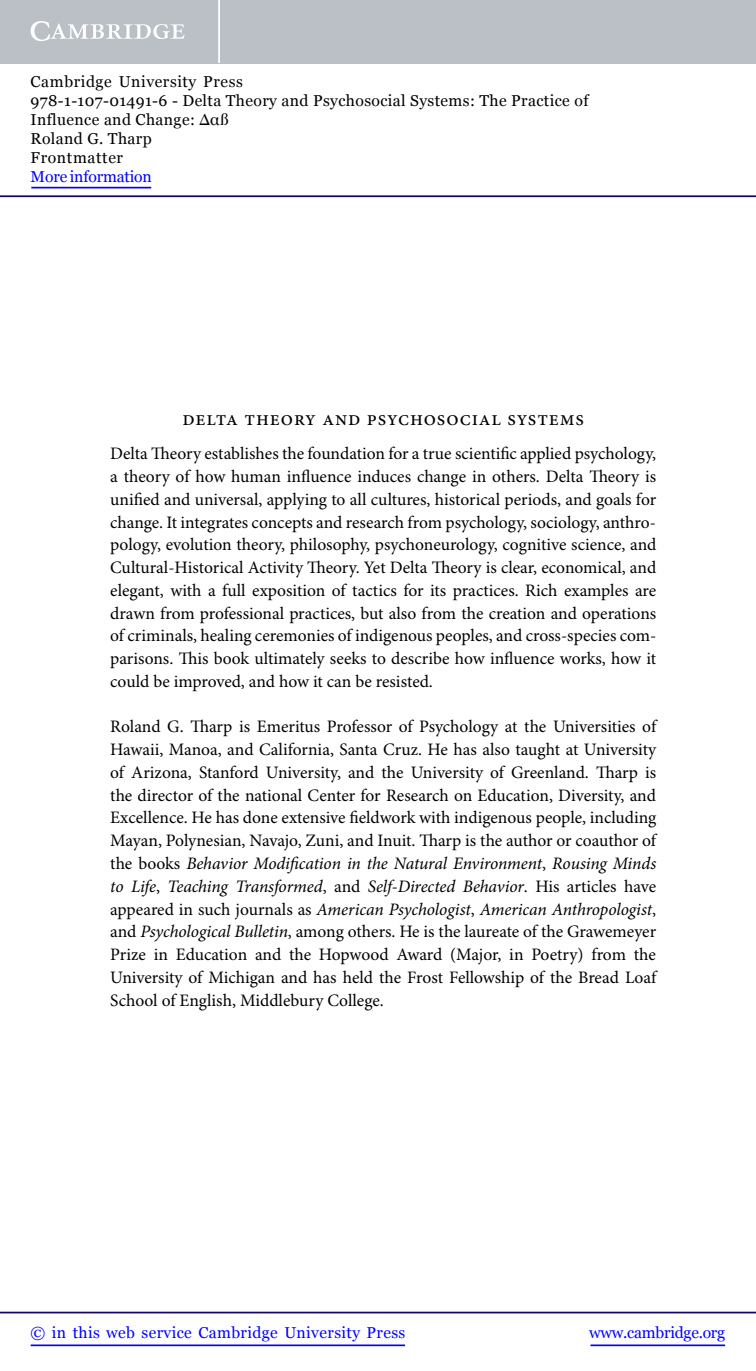
<style>
.page{position:relative;width:756px;height:1371px;background:#fff}
.page>*{position:absolute;margin:0;border:0;box-sizing:border-box;transform-origin:0 0}
.t1{font:21px "Minion Pro";letter-spacing:.04em;color:#000}
.t2{font:17.5px/22.8px "Minion Pro";letter-spacing:-.01em;color:#000;text-align:justify}
.t3{font:15.75px/18.9px "Georgia";letter-spacing:.025em;color:#000}
.t4{font:15.75px "Georgia";letter-spacing:.025em;color:#00f}
.t5{font:15.75px "Georgia";letter-spacing:-.015em;color:#00f}
.t6{font:15.75px "Georgia";letter-spacing:-.01em;color:#00f}
.s1{font-style:italic}
</style>
<div class="page">
<hr style="left:591px;top:1344px;width:134px;height:1px;background:#00f">
<hr style="left:0;top:1311px;width:756px;height:2px;background:#150666">
<hr style="left:31px;top:1344px;width:374px;height:1px;background:#00f">
<div style="left:0;top:0;width:756px;height:63px;background:#bac0c6"></div>
<svg style="left:31px;top:21px;width:154px;height:20px"></svg>
<hr style="left:218px;top:0;width:2px;height:63px;background:#fff">
<hr style="left:0;top:195px;width:756px;height:2px;background:#150666">
<hr style="left:31px;top:187px;width:120px;height:1px;background:#00f">
<p class="t3" style="left:31px;top:72px;width:559px">Cambridge University Press<br>978-1-107-01491-6 - Delta Theory and Psychosocial Systems: The Practice of<br>Influence and Change: Δαß<br>Roland G. Tharp<br>Frontmatter</p>
<p class="t6" style="left:31px;top:167px;width:123px">More information</p>
<p class="t1" style="left:183px;top:410px;width:403px">delta theory and psychosocial systems</p>
<p class="t2" style="left:110px;top:443px;width:548px">Delta Theory establishes the foundation for a true scientific applied psychology, a theory of how human influence induces change in others. Delta Theory is unified and universal, applying to all cultures, historical periods, and goals for change. It integrates concepts and research from psychology, sociology, anthro&shy;pology, evolution theory, philosophy, psychoneurology, cognitive science, and Cultural-Historical Activity Theory. Yet Delta Theory is clear, economical, and elegant, with a full exposition of tactics for its practices. Rich examples are drawn from professional practices, but also from the creation and operations of criminals, healing ceremonies of indigenous peoples, and cross-species com&shy;parisons. This book ultimately seeks to describe how influence works, how it could be improved, and how it can be resisted.</p>
<p class="t2" style="left:110px;top:716px;width:549px">Roland G. Tharp is Emeritus Professor of Psychology at the Universities of Hawaii, Manoa, and California, Santa Cruz. He has also taught at University of Arizona, Stanford University, and the University of Greenland. Tharp is the director of the national Center for Research on Education, Diversity, and Excellence. He has done extensive fieldwork with indigenous people, including Mayan, Polynesian, Navajo, Zuni, and Inuit. Tharp is the author or coauthor of the books <span class="s1">Behavior Modification in the Natural Environment</span> , <span class="s1">Rousing Minds to Life</span> , <span class="s1">Teaching Transformed</span> , and <span class="s1">Self-Directed Behavior</span> . His articles have appeared in such journals as <span class="s1">American Psychologist</span> , <span class="s1">American Anthropologist</span> , and <span class="s1">Psychological Bulletin</span> , among others. He is the laureate of the Grawemeyer Prize in Education and the Hopwood Award (Major, in Poetry) from the University of Michigan and has held the Frost Fellowship of the Bread Loaf School of English, Middlebury College.</p>
<p class="t4" style="left:31px;top:1323px;width:376px">© in this web service Cambridge University Press</p>
<p class="t5" style="left:589px;top:1323px;width:137px">www.cambridge.org</p>
</div>
